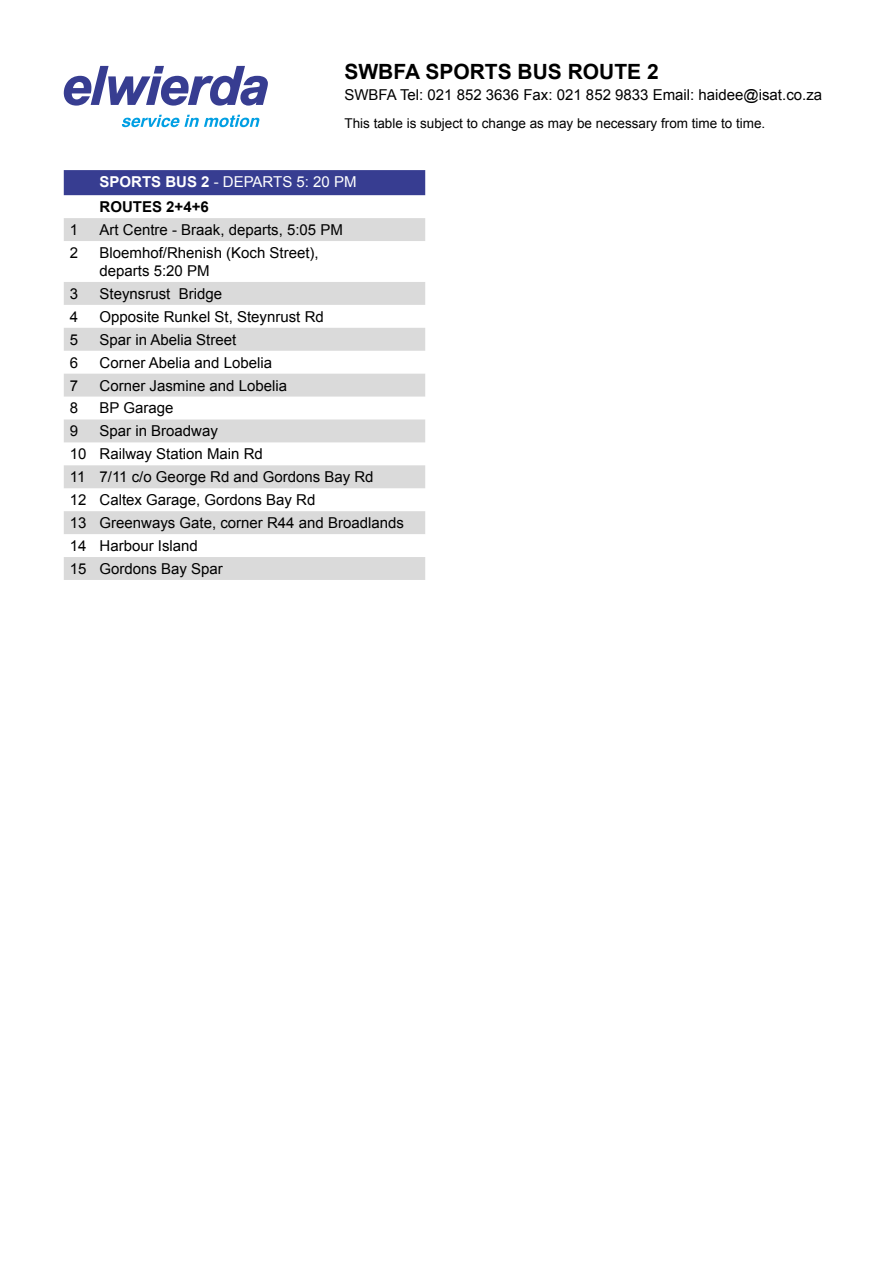
<style>
.page{position:relative;width:893px;height:1263px;background:#fff}
.page>*{position:absolute;margin:0;border:0;box-sizing:border-box;transform-origin:0 0}
.t1{font:700 21px "Arial";color:#000}
.t2{font:15px/23px "Arial";color:#000}
.t3{font:15px/25px "Arial";color:#fff}
.t4{font:13.5px "Arial";color:#000}
.s1{font-weight:700}
.s2{font-weight:700;color:#000}
</style>
<div class="page">
<div style="left:64px;top:170px;width:361px;height:25px;background:#373d91"></div>
<svg style="left:64px;top:218px;width:361px;height:362px"></svg>
<svg style="left:64px;top:66px;width:204px;height:40px"></svg>
<svg style="left:122px;top:115px;width:138px;height:12px"></svg>
<h1 class="t1" style="left:344px;top:58px;width:316px">SWBFA SPORTS BUS ROUTE 2</h1>
<p class="t2" style="left:344px;top:83px;width:479px">SWBFA Tel: 021 852 3636 Fax: 021 852 9833 Email: haidee@isat.co.za</p>
<p class="t4" style="left:344px;top:114px;width:422px">This table is subject to change as may be necessary from time to time.</p>
<p class="t3" style="left:100px;top:169px;width:259px"><span class="s1">SPORTS BUS 2</span> - DEPARTS 5: 20 PM<br><span class="s2">ROUTES 2+4+6</span></p>
<p class="t2" style="left:70px;top:218px;width:10px">1</p>
<p class="t2" style="left:100px;top:218px;width:245px">Art Centre - Braak, departs, 5:05 PM</p>
<p class="t2" style="left:70px;top:241px;width:10px">2</p>
<p class="t2" style="left:100px;top:244px;width:221px;line-height:18px">Bloemhof/Rhenish (Koch Street), departs 5:20 PM</p>
<p class="t2" style="left:70px;top:282px;width:10px">3</p>
<p class="t2" style="left:100px;top:282px;width:124px">Steynsrust Bridge</p>
<p class="t2" style="left:70px;top:305px;width:10px">4</p>
<p class="t2" style="left:100px;top:305px;width:226px">Opposite Runkel St, Steynrust Rd</p>
<p class="t2" style="left:70px;top:328px;width:10px">5</p>
<p class="t2" style="left:100px;top:328px;width:138px">Spar in Abelia Street</p>
<p class="t2" style="left:70px;top:351px;width:10px">6</p>
<p class="t2" style="left:100px;top:351px;width:174px">Corner Abelia and Lobelia</p>
<p class="t2" style="left:70px;top:374px;width:10px">7</p>
<p class="t2" style="left:100px;top:374px;width:189px">Corner Jasmine and Lobelia</p>
<p class="t2" style="left:70px;top:397px;width:10px">8</p>
<p class="t2" style="left:100px;top:397px;width:75px">BP Garage</p>
<p class="t2" style="left:70px;top:420px;width:10px">9</p>
<p class="t2" style="left:70px;top:420px;width:336px;text-indent:30px">Spar in Broadway<br>10 Railway Station Main Rd<br>11 7/11 c/o George Rd and Gordons Bay Rd<br>12 Caltex Garage, Gordons Bay Rd<br>13 Greenways Gate, corner R44 and Broadlands<br>14 Harbour Island<br>15 Gordons Bay Spar</p>
</div>
